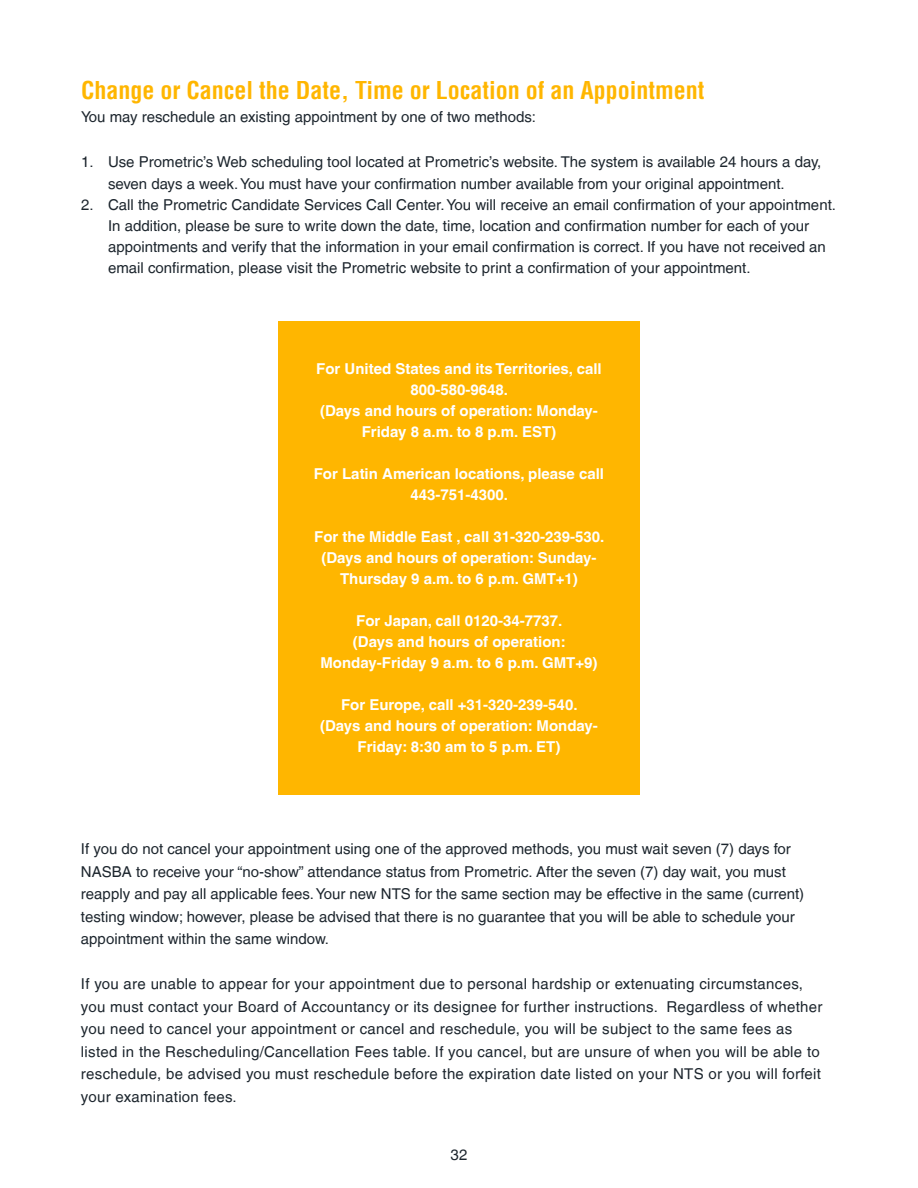
<style>
.page{position:relative;width:918px;height:1188px;background:#fff}
.page>*{position:absolute;margin:0;border:0;box-sizing:border-box;transform-origin:0 0}
.t1{font:700 condensed 24px "Helvetica LT";color:#ffb600}
.t2{font:15px/22.5px "Helvetica LT";color:#1c252d}
.t3{font:15px/22.5px "Helvetica LT";letter-spacing:.02em;color:#1c252d}
.t4{font:700 15px/21px "Helvetica LT";color:#fff;text-align:center}
</style>
<div class="page">
<div style="left:278px;top:321px;width:362px;height:473px;background:#ffb600"></div>
<h1 class="t1" style="left:81px;top:75px;width:625px">Change or Cancel the Date, Time or Location of an Appointment</h1>
<p class="t2" style="left:81px;top:105px;width:457px">You may reschedule an existing appointment by one of two methods:</p>
<p class="t2" style="left:108px;top:150px;width:715px;text-indent:-27px">1. Use Prometric’s Web scheduling tool located at Prometric’s website. The system is available 24 hours a day, seven days a week. You must have your confirmation number available from your original appointment.</p>
<p class="t2" style="left:108px;top:194px;width:730px;line-height:21px;text-indent:-27px">2. Call the Prometric Candidate Services Call Center. You will receive an email confirmation of your appointment.<br>In addition, please be sure to write down the date, time, location and confirmation number for each of your appointments and verify that the information in your email confirmation is correct. If you have not received an email confirmation, please visit the Prometric website to print a confirmation of your appointment.</p>
<p class="t4" style="left:316px;top:358px;width:287px">For United States and its Territories, call<br>800-580-9648.<br>(Days and hours of operation: Monday-<br>Friday 8 a.m. to 8 p.m. EST)</p>
<p class="t4" style="left:314px;top:463px;width:292px">For Latin American locations, please call<br>443-751-4300.</p>
<p class="t4" style="left:314px;top:526px;width:292px">For the Middle East , call 31-320-239-530. (Days and hours of operation: Sunday-<br>Thursday 9 a.m. to 6 p.m. GMT+1)</p>
<p class="t4" style="left:320px;top:610px;width:279px">For Japan, call 0120-34-7737.<br>(Days and hours of operation:<br>Monday-Friday 9 a.m. to 6 p.m. GMT+9)</p>
<p class="t4" style="left:320px;top:694px;width:279px">For Europe, call +31-320-239-540. (Days and hours of operation: Monday-<br>Friday: 8:30 am to 5 p.m. ET)</p>
<p class="t2" style="left:81px;top:838px;width:725px">If you do not cancel your appointment using one of the approved methods, you must wait seven (7) days for NASBA to receive your “no-show” attendance status from Prometric. After the seven (7) day wait, you must reapply and pay all applicable fees. Your new NTS for the same section may be effective in the same (current) testing window; however, please be advised that there is no guarantee that you will be able to schedule your appointment within the same window.</p>
<p class="t3" style="left:81px;top:973px;width:743px">If you are unable to appear for your appointment due to personal hardship or extenuating circumstances, you must contact your Board of Accountancy or its designee for further instructions. Regardless of whether you need to cancel your appointment or cancel and reschedule, you will be subject to the same fees as listed in the Rescheduling/Cancellation Fees table. If you cancel, but are unsure of when you will be able to reschedule, be advised you must reschedule before the expiration date listed on your NTS or you will forfeit your examination fees.</p>
<p class="t2" style="left:451px;top:1143px;width:18px">32</p>
</div>
